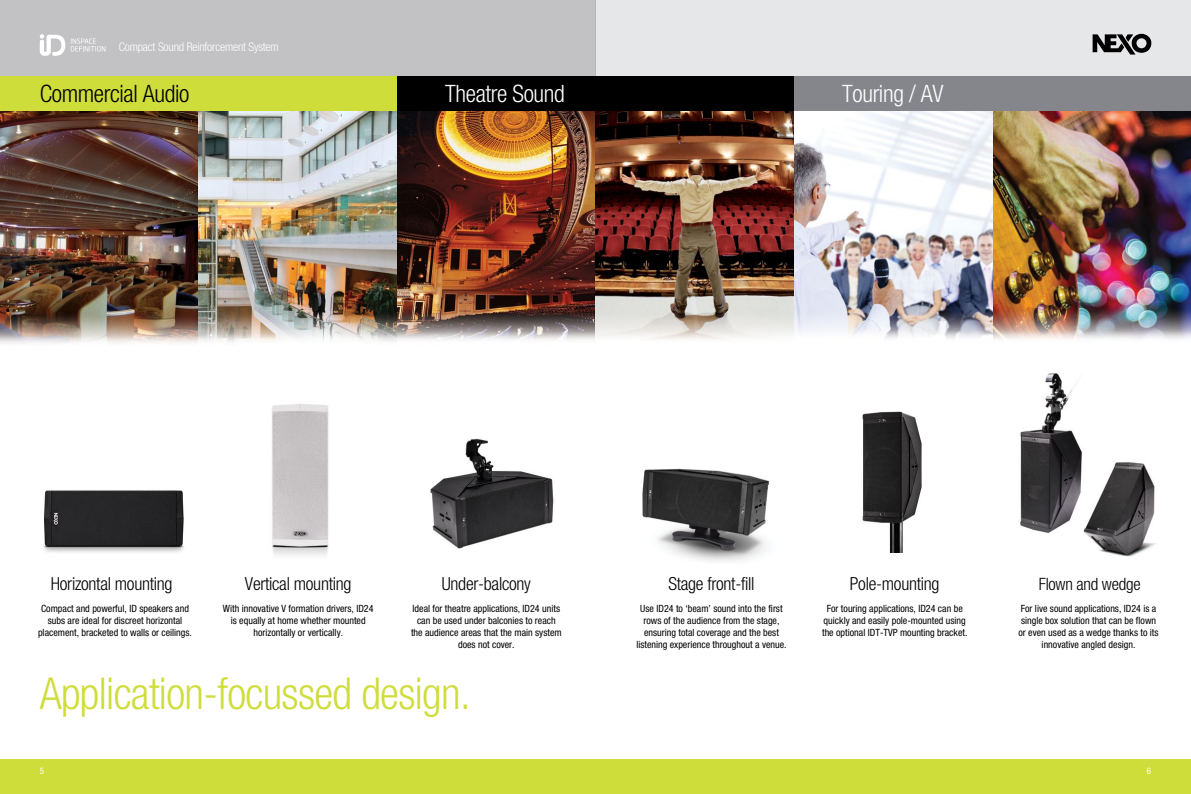
<style>
.page{position:relative;width:1191px;height:794px;background:#fff}
.page>*{position:absolute;margin:0;border:0;box-sizing:border-box;transform-origin:0 0}
.t1{font:300 condensed 44px "Helvetica Neue";letter-spacing:-.015em;color:#cfdd3a}
.t2{font:300 condensed 24px "Helvetica Neue";letter-spacing:-.015em;color:#fff}
.t3{font:300 condensed 24px "Helvetica Neue";letter-spacing:-.015em;color:#000}
.t4{font:300 condensed 18px "Helvetica Neue";letter-spacing:-.015em;color:#000}
.t5{font:300 condensed 17px "Helvetica Neue";letter-spacing:-.015em;color:#000}
.t6{font:300 condensed 12px "Helvetica Neue";letter-spacing:-.015em;color:#fff}
.t7{font:condensed 10px/12px "Helvetica Neue";color:#000;text-align:center}
.t8{font:condensed 9px "Helvetica Neue";color:#fff}
</style>
<div class="page">
<img style="left:397px;top:111px;width:198px;height:229px">
<img style="left:0;top:111px;width:198px;height:233px">
<img style="left:198px;top:111px;width:199px;height:231px">
<img style="left:992px;top:111px;width:199px;height:229px">
<img style="left:595px;top:111px;width:199px;height:229px">
<img style="left:794px;top:111px;width:198px;height:228px">
<div style="left:0;top:0;width:595px;height:77px;background:#c2c2c5"></div>
<div style="left:0;top:760px;width:1191px;height:34px;background:#cfdd3a"></div>
<div style="left:595px;top:0;width:596px;height:77px;background:#e6e7e8"></div>
<svg style="left:1092px;top:34px;width:59px;height:21px"></svg>
<img style="left:43px;top:490px;width:141px;height:63px">
<img style="left:272px;top:404px;width:57px;height:151px">
<img style="left:430px;top:438px;width:124px;height:111px">
<img style="left:642px;top:468px;width:127px;height:93px">
<img style="left:862px;top:411px;width:60px;height:142px">
<img style="left:1020px;top:373px;width:62px;height:160px">
<img style="left:1083px;top:462px;width:73px;height:95px">
<div style="left:0;top:77px;width:397px;height:34px;background:#cfdd3a"></div>
<div style="left:397px;top:77px;width:397px;height:34px;background:#000"></div>
<div style="left:794px;top:77px;width:397px;height:34px;background:#84868c"></div>
<svg style="left:71px;top:38px;width:34px;height:14px"></svg>
<svg style="left:40px;top:34px;width:25px;height:22px"></svg>
<p class="t6" style="left:119px;top:40px;width:161px">Compact Sound Reinforcement System</p>
<h2 class="t3" style="left:40px;top:80px;width:151px">Commercial Audio</h2>
<h2 class="t2" style="left:445px;top:80px;width:121px">Theatre Sound</h2>
<h2 class="t2" style="left:842px;top:80px;width:103px">Touring / AV</h2>
<h3 class="t4" style="left:51px;top:574px;width:123px">Horizontal mounting</h3>
<h3 class="t4" style="left:245px;top:574px;width:108px">Vertical mounting</h3>
<h3 class="t4" style="left:442px;top:574px;width:91px">Under-balcony</h3>
<p class="t7" style="left:38px;top:603px;width:155px">Compact and powerful, ID speakers and subs are ideal for discreet horizontal placement, bracketed to walls or ceilings.</p>
<p class="t7" style="left:223px;top:603px;width:152px">With innovative V formation drivers, ID24 is equally at home whether mounted horizontally or vertically.</p>
<p class="t7" style="left:411px;top:603px;width:152px">Ideal for theatre applications, ID24 units can be used under balconies to reach the audience areas that the main system does not cover.</p>
<h1 class="t1" style="left:40px;top:668px;width:432px">Application-focussed design.</h1>
<h3 class="t4" style="left:668px;top:574px;width:88px">Stage front-fill</h3>
<h3 class="t4" style="left:850px;top:574px;width:91px">Pole-mounting</h3>
<h3 class="t5" style="left:1038px;top:574px;width:103px">Flown and wedge</h3>
<p class="t7" style="left:636px;top:603px;width:152px">Use ID24 to ‘beam’ sound into the first rows of the audience from the stage, ensuring total coverage and the best listening experience throughout a venue.</p>
<p class="t7" style="left:822px;top:603px;width:147px">For touring applications, ID24 can be quickly and easily pole-mounted using the optional IDT-TVP mounting bracket.</p>
<p class="t7" style="left:1018px;top:603px;width:142px">For live sound applications, ID24 is a single box solution that can be flown or even used as a wedge thanks to its innovative angled design.</p>
<p class="t8" style="left:40px;top:765px;width:6px">5</p>
<p class="t8" style="left:1147px;top:765px;width:6px">6</p>
</div>
